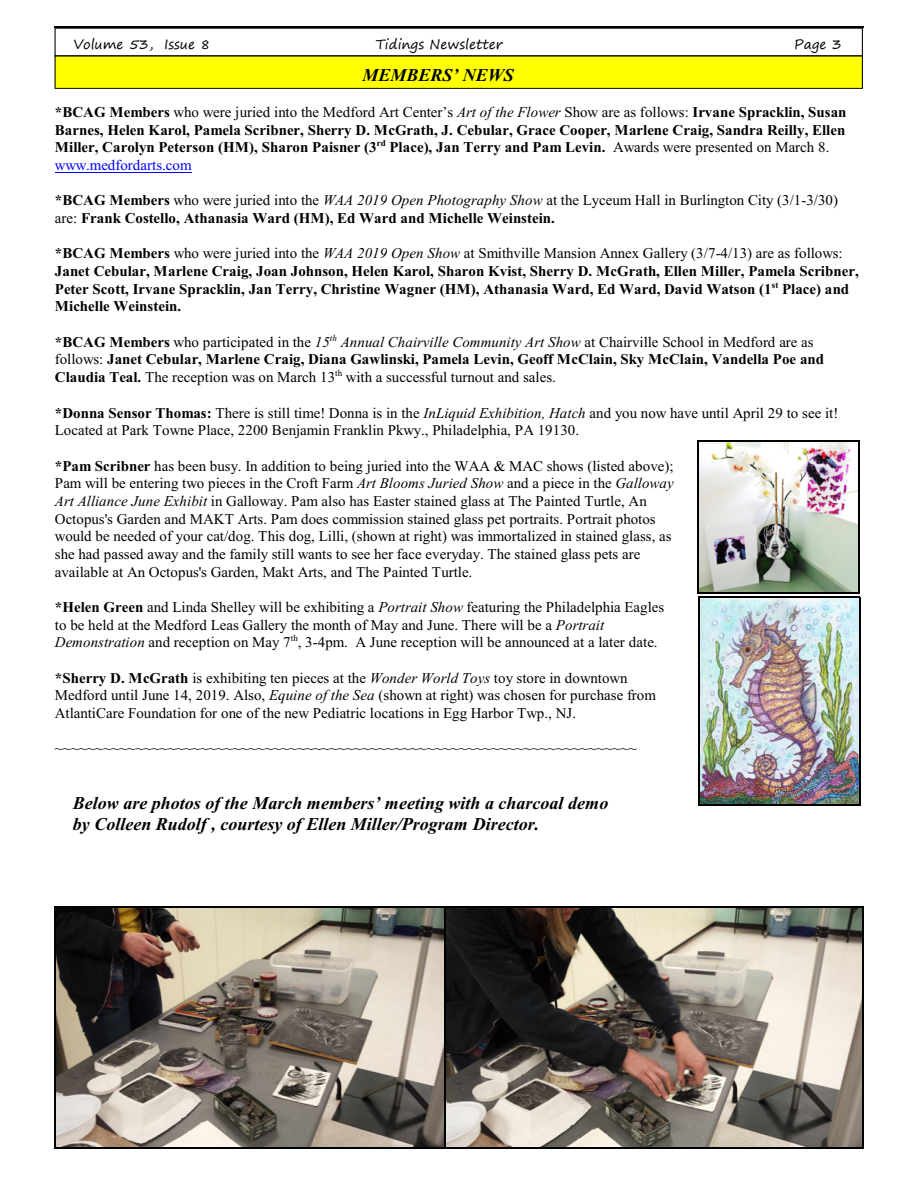
<style>
.page{position:relative;width:918px;height:1188px;background:#fff}
.page>*{position:absolute;margin:0;border:0;box-sizing:border-box;transform-origin:0 0}
.t1{font:italic 700 18px/20.9px "Times New Roman";color:#000}
.t2{font:15px/17.7px "Times New Roman";color:#000}
.t3{font:700 15px/17.7px "Times New Roman";color:#000}
.t4{font:13.5px "Segoe Print";color:#000}
.s1{font-weight:400}
.s2{font-weight:400;font-style:italic}
.s3{font-weight:400;color:#00f}
.s4{font-weight:700}
.s5{font-style:italic}
</style>
<div class="page">
<img style="left:699px;top:441px;width:159px;height:152px">
<hr style="left:698px;top:440px;width:1px;height:154px;background:#000">
<hr style="left:858px;top:440px;width:1px;height:154px;background:#000">
<hr style="left:698px;top:440px;width:161px;height:1px;background:#000">
<hr style="left:698px;top:593px;width:161px;height:1px;background:#000">
<img style="left:700px;top:598px;width:159px;height:206px">
<hr style="left:698px;top:597px;width:2px;height:208px;background:#000">
<hr style="left:859px;top:597px;width:1px;height:208px;background:#000">
<hr style="left:698px;top:597px;width:162px;height:1px;background:#000">
<hr style="left:698px;top:804px;width:162px;height:1px;background:#000">
<hr style="left:55px;top:172px;width:137px;height:1px;background:#00f">
<img style="left:55px;top:908px;width:390px;height:239px">
<hr style="left:54px;top:906px;width:1px;height:242px;background:#000">
<hr style="left:54px;top:906px;width:412px;height:2px;background:#000">
<hr style="left:54px;top:1147px;width:412px;height:1px;background:#000">
<hr style="left:54px;top:27px;width:810px;height:1px;background:#000">
<div style="left:55px;top:56px;width:807px;height:32px;background:#ff0"></div>
<div style="left:55px;top:28px;width:807px;height:28px;border:1px solid #000"></div>
<img style="left:446px;top:908px;width:417px;height:240px">
<hr style="left:445px;top:906px;width:1px;height:243px;background:#000">
<hr style="left:863px;top:906px;width:1px;height:243px;background:#000">
<hr style="left:445px;top:906px;width:419px;height:2px;background:#000">
<hr style="left:445px;top:1148px;width:419px;height:1px;background:#000">
<p class="t4" style="left:73px;top:37px;width:138px">Volume 53, Issue 8</p>
<p class="t4" style="left:376px;top:37px;width:128px">Tidings Newsletter</p>
<p class="t4" style="left:794px;top:37px;width:49px">Page 3</p>
<p class="t1" style="left:362px;top:66px;width:153px">MEMBERS’ NEWS</p>
<p class="t3" style="left:55px;top:105px;width:793px">*BCAG Members <span class="s1">who were juried into the Medford Art Center’s</span> <span class="s2">Art of the Flower</span> <span class="s1">Show are as follows:</span> Irvane Spracklin, Susan Barnes, Helen Karol, Pamela Scribner, Sherry D. McGrath, J. Cebular, Grace Cooper, Marlene Craig, Sandra Reilly, Ellen Miller, Carolyn Peterson (HM), Sharon Paisner (3<sup>rd</sup> Place), Jan Terry and Pam Levin. <span class="s1">Awards were presented on March 8. </span><span class="s3">www.medfordarts.com</span></p>
<p class="t3" style="left:55px;top:193px;width:785px">*BCAG Members <span class="s1">who were juried into the</span> <span class="s2">WAA 2019 Open Photography Show</span> <span class="s1">at the Lyceum Hall in Burlington City (3/1-3/30) are:</span> Frank Costello, Athanasia Ward (HM), Ed Ward and Michelle Weinstein.</p>
<p class="t3" style="left:55px;top:246px;width:805px">*BCAG Members <span class="s1">who were juried into the</span> <span class="s2">WAA 2019 Open Show</span> <span class="s1">at Smithville Mansion Annex Gallery (3/7-4/13) are as follows:<br></span>Janet Cebular, Marlene Craig, Joan Johnson, Helen Karol, Sharon Kvist, Sherry D. McGrath, Ellen Miller, Pamela Scribner, Peter Scott, Irvane Spracklin, Jan Terry, Christine Wagner (HM), Athanasia Ward, Ed Ward, David Watson (1<sup>st</sup> Place) and Michelle Weinstein.</p>
<p class="t3" style="left:55px;top:334px;width:771px">*BCAG Members <span class="s1">who participated in the</span> <span class="s2">15</span><sup>th</sup> <span class="s2">Annual Chairville Community Art Show</span> <span class="s1">at Chairville School in Medford are as follows:</span> Janet Cebular, Marlene Craig, Diana Gawlinski, Pamela Levin, Geoff McClain, Sky McClain, Vandella Poe and<br>Claudia Teal. <span class="s1">The reception was on March 13</span><sup>th</sup> <span class="s1">with a successful turnout and sales.</span></p>
<p class="t2" style="left:55px;top:405px;width:785px"><span class="s4">*Donna Sensor Thomas:</span> There is still time! Donna is in the <span class="s5">InLiquid Exhibition, Hatch</span> and you now have until April 29 to see it!<br>Located at Park Towne Place, 2200 Benjamin Franklin Pkwy., Philadelphia, PA 19130.</p>
<p class="t2" style="left:55px;top:458px;width:620px"><span class="s4">*Pam Scribner</span> has been busy. In addition to being juried into the WAA &amp; MAC shows (listed above); Pam will be entering two pieces in the Croft Farm <span class="s5">Art Blooms Juried Show</span> and a piece in the <span class="s5">Galloway Art Alliance June Exhibit</span> in Galloway. Pam also has Easter stained glass at The Painted Turtle, An Octopus's Garden and MAKT Arts. Pam does commission stained glass pet portraits. Portrait photos would be needed of your cat/dog. This dog, Lilli, (shown at right) was immortalized in stained glass, as she had passed away and the family still wants to see her face everyday. The stained glass pets are available at An Octopus's Garden, Makt Arts, and The Painted Turtle.</p>
<p class="t2" style="left:55px;top:600px;width:611px"><span class="s4">*Helen Green</span> and Linda Shelley will be exhibiting a <span class="s5">Portrait Show</span> featuring the Philadelphia Eagles to be held at the Medford Leas Gallery the month of May and June. There will be a <span class="s5">Portrait<br>Demonstration</span> and reception on May 7<sup>th</sup>, 3-4pm. A June reception will be announced at a later date.</p>
<p class="t2" style="left:55px;top:670px;width:603px"><span class="s4">*Sherry D. McGrath</span> is exhibiting ten pieces at the <span class="s5">Wonder World Toys</span> toy store in downtown<br>Medford until June 14, 2019. Also, <span class="s5">Equine of the Sea</span> (shown at right) was chosen for purchase from<br>AtlantiCare Foundation for one of the new Pediatric locations in Egg Harbor Twp., NJ.</p>
<p class="t2" style="left:55px;top:741px;width:583px">~~~~~~~~~~~~~~~~~~~~~~~~~~~~~~~~~~~~~~~~~~~~~~~~~~~~~~~~~~~~~~~~~~~~~~~~</p>
<p class="t1" style="left:73px;top:794px;width:537px">Below are photos of the March members’ meeting with a charcoal demo by Colleen Rudolf , courtesy of Ellen Miller/Program Director.</p>
</div>
